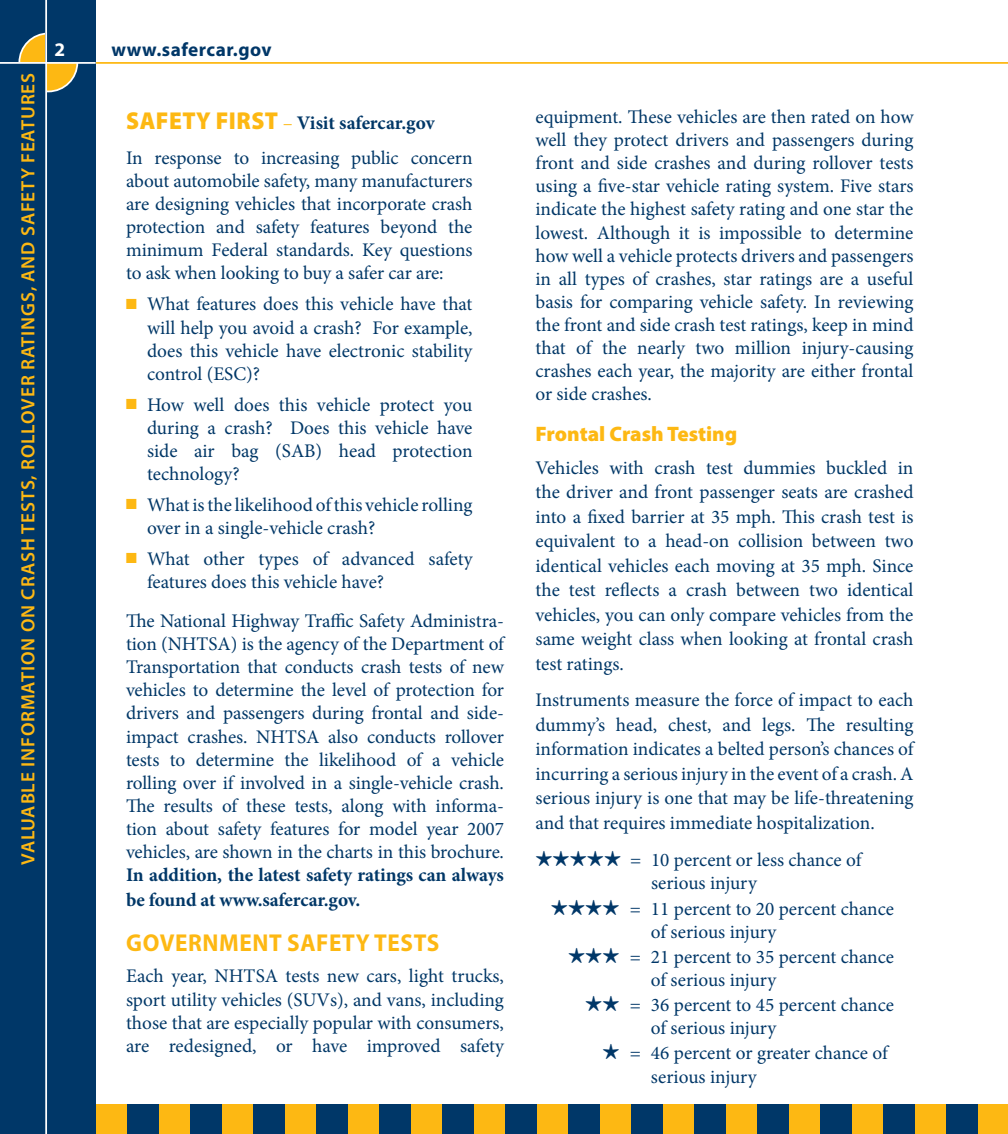
<style>
.page{position:relative;width:1008px;height:1134px;background:#fff}
.page>*{position:absolute;margin:0;border:0;box-sizing:border-box;transform-origin:0 0}
.t1{font:700 24.5px "Myriad Pro";letter-spacing:.025em;color:#fdb813;scale:.95 1}
.t2{font:900 21px "Myriad Pro";color:#fdb813}
.t3{font:19.25px/23.1px "Minion Pro";letter-spacing:-.005em;color:#003767;text-align:justify}
.t4{font:19.25px/23.1px "Minion Pro";color:#003768}
.t5{font:700 19.25px/25.2px "Minion Pro";letter-spacing:-.005em;color:#003767}
.t6{font:600 19.25px "Myriad Pro";letter-spacing:.045em;color:#fdb813}
.t7{font:700 19.25px "Myriad Pro";letter-spacing:.03em;color:#003768}
.s1{font-family:"Myriad Pro";font-weight:900;font-size:24.5px;color:#fdb813}
.s2{color:#fdb812}
.s3{font-weight:700}
.s4{font-family:"Monotype Sorts";font-size:14px;color:#fdb813}
.s5{font-family:"Monotype Sorts";font-size:21px}
</style>
<div class="page">
<hr style="left:86px;top:62px;width:922px;height:2px;background:#fdb813">
<div style="left:0;top:1104px;width:1008px;height:30px;background:#fdb813"></div>
<div style="left:190px;top:1104px;width:32px;height:30px;background:#003768"></div>
<div style="left:316px;top:1104px;width:32px;height:30px;background:#003768"></div>
<div style="left:442px;top:1104px;width:32px;height:30px;background:#003768"></div>
<div style="left:568px;top:1104px;width:32px;height:30px;background:#003768"></div>
<div style="left:694px;top:1104px;width:32px;height:30px;background:#003768"></div>
<div style="left:820px;top:1104px;width:32px;height:30px;background:#003768"></div>
<div style="left:127px;top:1104px;width:32px;height:30px;background:#003768"></div>
<div style="left:253px;top:1104px;width:32px;height:30px;background:#003768"></div>
<div style="left:379px;top:1104px;width:32px;height:30px;background:#003768"></div>
<div style="left:505px;top:1104px;width:32px;height:30px;background:#003768"></div>
<div style="left:631px;top:1104px;width:32px;height:30px;background:#003768"></div>
<div style="left:757px;top:1104px;width:32px;height:30px;background:#003768"></div>
<div style="left:883px;top:1104px;width:32px;height:30px;background:#003768"></div>
<div style="left:946px;top:1104px;width:32px;height:30px;background:#003768"></div>
<div style="left:0;top:0;width:96px;height:1134px;background:#003768"></div>
<div style="left:19px;top:33px;width:58px;height:58px;background:#fdb813;border-radius:50%"></div>
<div style="left:18px;top:33px;width:60px;height:59px;border:2px solid #fff;border-radius:50%"></div>
<div style="left:7px;top:63px;width:39px;height:39px;background:#003768"></div>
<div style="left:46px;top:24px;width:37px;height:39px;background:#003768"></div>
<hr style="left:45px;top:0;width:2px;height:1134px;background:#fff">
<hr style="left:0;top:62px;width:96px;height:2px;background:#fff">
<p class="t6" style="left:16px;top:865px;width:792px;rotate:-90deg">Valuable Information on Crash Tests, Rollover Ratings, and Safety Features</p>
<p class="t7" style="left:111px;top:36px;width:162px">WWW.SAFERCAR.GOV</p>
<p class="t3" style="left:126px;top:105px;width:348px;line-height:35.4px"><span class="s1">Safety First</span> <span class="s2">–</span> <span class="s3">Visit safercar.gov<br></span>In response to increasing public concern</p>
<p class="t3" style="left:126px;top:169px;width:348px">about automobile safety, many manufacturers are designing vehicles that incorporate crash protection and safety features beyond the minimum Federal standards. Key questions to ask when looking to buy a safer car are:</p>
<p class="t3" style="left:147px;top:293px;width:327px;text-indent:-21px"><span class="s4">N</span> What features does this vehicle have that will help you avoid a crash? For example, does this vehicle have electronic stability control (ESC)?</p>
<p class="t3" style="left:147px;top:393px;width:327px;text-indent:-21px"><span class="s4">N</span> How well does this vehicle protect you during a crash? Does this vehicle have side air bag (SAB) head protection technology?</p>
<p class="t3" style="left:147px;top:493px;width:327px;text-indent:-21px"><span class="s4">N</span> What is the likelihood of this vehicle rolling over in a single-vehicle crash?</p>
<p class="t3" style="left:147px;top:547px;width:327px;text-indent:-21px"><span class="s4">N</span> What other types of advanced safety features does this vehicle have?</p>
<p class="t3" style="left:126px;top:609px;width:380px">The National Highway Traffic Safety Administra&shy;tion (NHTSA) is the agency of the Department of Transportation that conducts crash tests of new vehicles to determine the level of protection for drivers and passengers during frontal and side&shy;impact crashes. NHTSA also conducts rollover tests to determine the likelihood of a vehicle rolling over if involved in a single-vehicle crash.<br>The results of these tests, along with informa&shy;tion about safety features for model year 2007 vehicles, are shown in the charts in this brochure.</p>
<p class="t5" style="left:126px;top:862px;width:379px">In addition, the latest safety ratings can always be found at www.safercar.gov.</p>
<p class="t1" style="left:126px;top:927px;width:331px">GOVERNMENT SAFETY TESTS</p>
<p class="t3" style="left:126px;top:965px;width:380px">Each year, NHTSA tests new cars, light trucks, sport utility vehicles (SUVs), and vans, including those that are especially popular with consumers, are redesigned, or have improved safety</p>
<p class="t3" style="left:536px;top:105px;width:380px">equipment. These vehicles are then rated on how well they protect drivers and passengers during front and side crashes and during rollover tests using a five-star vehicle rating system. Five stars indicate the highest safety rating and one star the lowest. Although it is impossible to determine how well a vehicle protects drivers and passengers in all types of crashes, star ratings are a useful basis for comparing vehicle safety. In reviewing the front and side crash test ratings, keep in mind that of the nearly two million injury-causing crashes each year, the majority are either frontal or side crashes.</p>
<p class="t2" style="left:536px;top:420px;width:203px">Frontal Crash Testing</p>
<p class="t3" style="left:536px;top:455px;width:380px;line-height:24.5px">Vehicles with crash test dummies buckled in the driver and front passenger seats are crashed into a fixed barrier at 35 mph. This crash test is equivalent to a head-on collision between two identical vehicles each moving at 35 mph. Since the test reflects a crash between two identical vehicles, you can only compare vehicles from the same weight class when looking at frontal crash test ratings.</p>
<p class="t3" style="left:536px;top:688px;width:380px;line-height:24.5px">Instruments measure the force of impact to each dummy’s head, chest, and legs. The resulting information indicates a belted person’s chances of incurring a serious injury in the event of a crash. A serious injury is one that may be life-threatening and that requires immediate hospitalization.</p>
<p class="t4" style="left:536px;top:849px;width:327px;text-align:center"><span class="s5">HHHHH</span> = 10 percent or less chance of serious injury</p>
<p class="t4" style="left:651px;top:897px;width:245px;text-indent:-100px"><span class="s5">HHHH</span> = 11 percent to 20 percent chance of serious injury</p>
<p class="t4" style="left:651px;top:945px;width:245px;text-indent:-83px"><span class="s5">HHH</span> = 21 percent to 35 percent chance of serious injury</p>
<p class="t4" style="left:651px;top:994px;width:245px;text-indent:-66px"><span class="s5">HH</span> = 36 percent to 45 percent chance of serious injury</p>
<p class="t4" style="left:651px;top:1042px;width:238px;text-indent:-49px"><span class="s5">H</span> = 46 percent or greater chance of serious injury</p>
</div>
